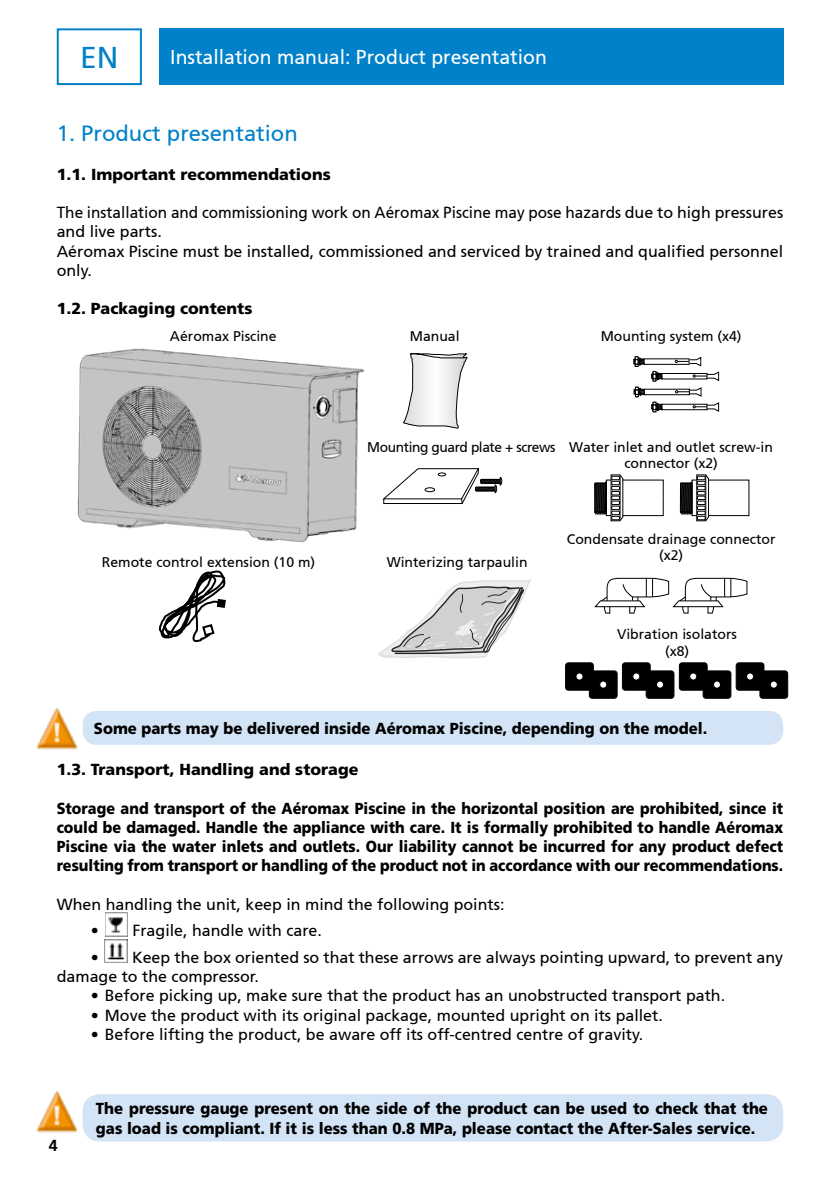
<style>
.page{position:relative;width:840px;height:1191px;background:#fff}
.page>*{position:absolute;margin:0;border:0;box-sizing:border-box;transform-origin:0 0}
.t1{font:30px "Frutiger 55 Roman";color:#0081c9}
.t2{font:22px "Frutiger 55 Roman";color:#0081c9}
.t3{font:20px "Frutiger 55 Roman";color:#fff}
.t4{font:16px/19.2px "Frutiger 55 Roman";color:#000}
.t5{font:900 16px/19.2px "Frutiger";color:#000;text-align:justify;scale:.9 1}
.t6{font:900 16px/20px "Frutiger";color:#000;scale:.93 1}
.t7{font:16px/19.2px "Frutiger 55 Roman";color:#000;scale:.96 1}
.t8{font:900 16px "Frutiger";color:#000}
.t9{font:700 16px "Frutiger LT Std";color:#000}
.t10{font:14px/16.8px "Frutiger 55 Roman";color:#000;text-align:center}
.t11{font:14px "Frutiger 55 Roman";letter-spacing:-.03em;color:#000}
</style>
<div class="page">
<div style="left:57px;top:28px;width:85px;height:57px;border:2px solid #0081c9"></div>
<img style="left:105px;top:912px;width:23px;height:24px">
<img style="left:105px;top:939px;width:23px;height:24px">
<svg style="left:633px;top:357px;width:11px;height:9px"></svg>
<div style="left:661px;top:373px;width:45px;height:3px;border:1px solid #000"></div>
<svg style="left:674px;top:357px;width:44px;height:24px"></svg>
<svg style="left:651px;top:371px;width:11px;height:10px"></svg>
<div style="left:643px;top:392px;width:46px;height:3px;border:1px solid #000"></div>
<svg style="left:633px;top:387px;width:11px;height:10px"></svg>
<svg style="left:675px;top:387px;width:43px;height:25px"></svg>
<svg style="left:651px;top:402px;width:11px;height:10px"></svg>
<div style="left:159px;top:28px;width:623px;height:57px;background:#0081c9"></div>
<img style="left:77px;top:348px;width:288px;height:195px">
<svg style="left:594px;top:474px;width:69px;height:47px"></svg>
<hr style="left:594px;top:483px;width:1px;height:30px;background:#000">
<svg style="left:382px;top:468px;width:120px;height:36px"></svg>
<svg style="left:680px;top:474px;width:68px;height:47px"></svg>
<hr style="left:679px;top:483px;width:1px;height:30px;background:#000">
<div style="left:679px;top:663px;width:27px;height:27px;background:#000;border-radius:3px"></div>
<div style="left:678px;top:662px;width:28px;height:28px;border:1px solid #000;border-radius:3px"></div>
<div style="left:689px;top:673px;width:7px;height:7px;background:#fff;border-radius:50%"></div>
<div style="left:689px;top:673px;width:7px;height:7px;border:1px solid #000;border-radius:50%"></div>
<div style="left:735px;top:663px;width:28px;height:27px;background:#000;border-radius:3px"></div>
<div style="left:735px;top:662px;width:28px;height:28px;border:1px solid #000;border-radius:3px"></div>
<div style="left:746px;top:673px;width:7px;height:7px;background:#fff;border-radius:50%"></div>
<div style="left:746px;top:673px;width:7px;height:7px;border:1px solid #000;border-radius:50%"></div>
<div style="left:702px;top:671px;width:28px;height:27px;background:#000;border-radius:3px"></div>
<div style="left:702px;top:671px;width:28px;height:27px;border:1px solid #000;border-radius:3px"></div>
<div style="left:713px;top:681px;width:7px;height:7px;background:#fff;border-radius:50%"></div>
<div style="left:713px;top:681px;width:7px;height:7px;border:1px solid #000;border-radius:50%"></div>
<div style="left:759px;top:671px;width:28px;height:27px;background:#000;border-radius:3px"></div>
<div style="left:759px;top:671px;width:28px;height:27px;border:1px solid #000;border-radius:3px"></div>
<div style="left:769px;top:681px;width:7px;height:7px;background:#fff;border-radius:50%"></div>
<div style="left:769px;top:681px;width:8px;height:7px;border:1px solid #000;border-radius:50%"></div>
<div style="left:565px;top:663px;width:28px;height:27px;background:#000;border-radius:3px"></div>
<div style="left:565px;top:662px;width:28px;height:28px;border:1px solid #000;border-radius:3px"></div>
<div style="left:575px;top:673px;width:7px;height:7px;background:#fff;border-radius:50%"></div>
<div style="left:575px;top:673px;width:7px;height:7px;border:1px solid #000;border-radius:50%"></div>
<div style="left:622px;top:663px;width:27px;height:27px;background:#000;border-radius:3px"></div>
<div style="left:622px;top:662px;width:28px;height:28px;border:1px solid #000;border-radius:3px"></div>
<div style="left:632px;top:673px;width:7px;height:7px;background:#fff;border-radius:50%"></div>
<div style="left:632px;top:673px;width:7px;height:7px;border:1px solid #000;border-radius:50%"></div>
<div style="left:589px;top:671px;width:27px;height:27px;background:#000;border-radius:3px"></div>
<div style="left:589px;top:671px;width:28px;height:27px;border:1px solid #000;border-radius:3px"></div>
<div style="left:599px;top:681px;width:7px;height:7px;background:#fff;border-radius:50%"></div>
<div style="left:599px;top:681px;width:7px;height:7px;border:1px solid #000;border-radius:50%"></div>
<div style="left:645px;top:671px;width:28px;height:27px;background:#000;border-radius:3px"></div>
<div style="left:645px;top:671px;width:28px;height:27px;border:1px solid #000;border-radius:3px"></div>
<div style="left:656px;top:681px;width:7px;height:7px;background:#fff;border-radius:50%"></div>
<div style="left:656px;top:681px;width:7px;height:7px;border:1px solid #000;border-radius:50%"></div>
<svg style="left:594px;top:578px;width:153px;height:35px"></svg>
<svg style="left:378px;top:580px;width:152px;height:78px"></svg>
<div style="left:83px;top:711px;width:699px;height:34px;background:#d3e4f6;border-radius:14px"></div>
<div style="left:83px;top:1094px;width:699px;height:47px;background:#d3e4f6;border-radius:17px"></div>
<img style="left:37px;top:708px;width:41px;height:42px">
<img style="left:37px;top:1091px;width:41px;height:42px">
<svg style="left:158px;top:570px;width:68px;height:73px"></svg>
<svg style="left:403px;top:353px;width:64px;height:76px"></svg>
<h1 class="t1" style="left:80px;top:40px;width:40px">EN</h1>
<p class="t3" style="left:170px;top:45px;width:378px">Installation manual: Product presentation</p>
<h2 class="t2" style="left:57px;top:121px;width:242px">1. Product presentation</h2>
<p class="t8" style="left:57px;top:164px;width:275px">1.1. Important recommendations</p>
<p class="t7" style="left:57px;top:203px;width:757px">The installation and commissioning work on Aéromax Piscine may pose hazards due to high pressures and live parts.<br>Aéromax Piscine must be installed, commissioned and serviced by trained and qualified personnel only.</p>
<p class="t8" style="left:57px;top:299px;width:197px">1.2. Packaging contents</p>
<p class="t10" style="left:170px;top:327px;width:108px">Aéromax Piscine</p>
<p class="t10" style="left:409px;top:327px;width:51px">Manual</p>
<p class="t10" style="left:600px;top:327px;width:142px">Mounting system (x4)</p>
<p class="t11" style="left:367px;top:439px;width:190px">Mounting guard plate + screws</p>
<p class="t10" style="left:569px;top:439px;width:205px;line-height:16px">Water inlet and outlet screw-in connector (x2)</p>
<p class="t10" style="left:102px;top:553px;width:215px">Remote control extension (10 m)</p>
<p class="t10" style="left:386px;top:553px;width:142px">Winterizing tarpaulin</p>
<p class="t10" style="left:566px;top:530px;width:210px">Condensate drainage connector (x2)</p>
<p class="t10" style="left:617px;top:626px;width:121px">Vibration isolators (x8)</p>
<p class="t6" style="left:94px;top:718px;width:660px">Some parts may be delivered inside Aéromax Piscine, depending on the model.</p>
<p class="t8" style="left:57px;top:760px;width:303px">1.3. Transport, Handling and storage</p>
<p class="t5" style="left:57px;top:798px;width:808px">Storage and transport of the Aéromax Piscine in the horizontal position are prohibited, since it could be damaged. Handle the appliance with care. It is formally prohibited to handle Aéromax Piscine via the water inlets and outlets. Our liability cannot be incurred for any product defect resulting from transport or handling of the product not in accordance with our recommendations.</p>
<p class="t4" style="left:57px;top:894px;width:449px">When handling the unit, keep in mind the following points:</p>
<p class="t4" style="left:91px;top:921px;width:232px">• Fragile, handle with care.</p>
<p class="t4" style="left:57px;top:947px;width:727px;text-indent:34px">• Keep the box oriented so that these arrows are always pointing upward, to prevent any damage to the compressor.</p>
<p class="t4" style="left:91px;top:986px;width:635px">• Before picking up, make sure that the product has an unobstructed transport path.</p>
<p class="t4" style="left:91px;top:1005px;width:573px">• Move the product with its original package, mounted upright on its pallet.</p>
<p class="t4" style="left:91px;top:1024px;width:553px">• Before lifting the product, be aware off its off-centred centre of gravity.</p>
<p class="t9" style="left:49px;top:1136px;width:10px">4</p>
<p class="t6" style="left:96px;top:1098px;width:723px">The pressure gauge present on the side of the product can be used to check that the gas load is compliant. If it is less than 0.8 MPa, please contact the After-Sales service.</p>
</div>
